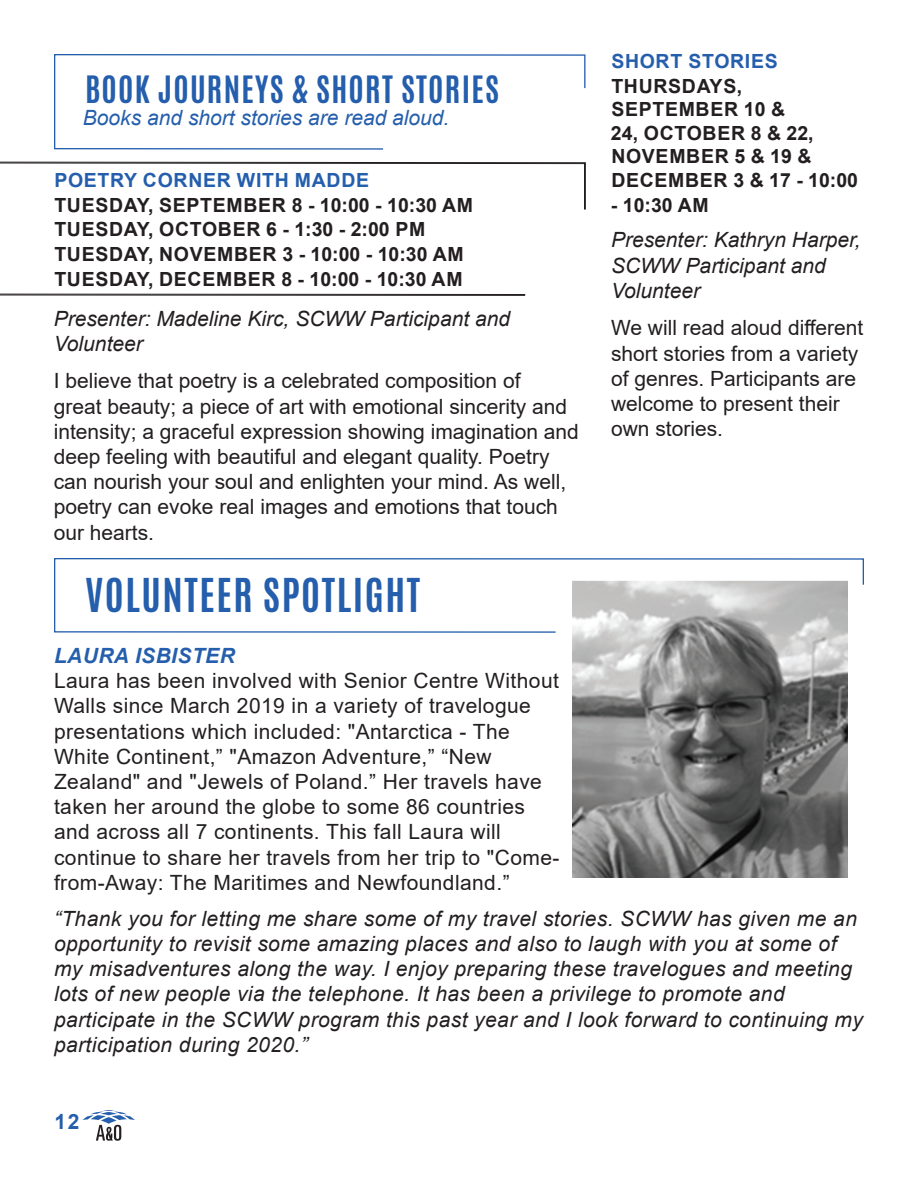
<style>
.page{position:relative;width:918px;height:1188px;background:#fff}
.page>*{position:absolute;margin:0;border:0;box-sizing:border-box;transform-origin:0 0}
.t1{font:700 39px "Antonio";letter-spacing:.04em;color:#245eac}
.t2{font:700 31.5px "Antonio";letter-spacing:.04em;color:#245eac}
.Paragraph_Style_1{font:21px/25.2px "Arial";color:#231f20}
.Body_-_BOld_-_v2{font:21px/25.2px "Arial";letter-spacing:.02em;color:#231f20}
.Body_-_BOld_-_v2-2{font:italic 21px/25.2px "Arial";letter-spacing:.02em;color:#231f20}
.Paragraph_Style_1-2{font:italic 21px/25.2px "Arial";color:#231f20}
.Paragraph_Style_1-3{font:italic 21px "Arial";color:#245eac}
.Body_-_BOld_-_v2-3{font:italic 700 21px "Arial";letter-spacing:.02em;color:#245eac}
.t3{font:700 21px "Arial";color:#245eac}
.Body_-_BOld_-_v2-4{font:700 19.5px/23.4px "Arial";letter-spacing:.035em;color:#231f20}
.Body_-_BOld_-_v2-5{font:700 19.5px "Arial";letter-spacing:.035em;color:#245eac}
</style>
<div class="page">
<svg style="left:54px;top:54px;width:532px;height:96px"></svg>
<svg style="left:0;top:162px;width:585px;height:133px"></svg>
<svg style="left:83px;top:1110px;width:52px;height:31px"></svg>
<hr style="left:101px;top:1112px;width:16px;height:3px;background:#245eac;border-radius:50%">
<svg style="left:54px;top:558px;width:810px;height:75px"></svg>
<img style="left:572px;top:580px;width:276px;height:298px">
<p class="t2" style="left:85px;top:65px;width:416px">BOOK JOURNEYS &amp; SHORT STORIES</p>
<p class="Paragraph_Style_1-3" style="left:83px;top:104px;width:368px">Books and short stories are read aloud.</p>
<p class="Body_-_BOld_-_v2-5" style="left:54px;top:166px;width:316px">POETRY CORNER WITH MADDE</p>
<p class="Body_-_BOld_-_v2-4" style="left:54px;top:193px;width:420px">TUESDAY, SEPTEMBER 8 - 10:00 - 10:30 AM</p>
<p class="Body_-_BOld_-_v2-4" style="left:54px;top:218px;width:373px">TUESDAY, OCTOBER 6 - 1:30 - 2:00 PM</p>
<p class="Body_-_BOld_-_v2-4" style="left:54px;top:243px;width:411px">TUESDAY, NOVEMBER 3 - 10:00 - 10:30 AM</p>
<p class="Body_-_BOld_-_v2-4" style="left:54px;top:268px;width:410px">TUESDAY, DECEMBER 8 - 10:00 - 10:30 AM</p>
<p class="Paragraph_Style_1-2" style="left:54px;top:306px;width:458px">Presenter: Madeline Kirc, SCWW Participant and<br>Volunteer</p>
<p class="Paragraph_Style_1" style="left:54px;top:368px;width:527px">I believe that poetry is a celebrated composition of<br>great beauty; a piece of art with emotional sincerity and intensity; a graceful expression showing imagination and deep feeling with beautiful and elegant quality. Poetry can nourish your soul and enlighten your mind. As well, poetry can evoke real images and emotions that touch our hearts.</p>
<p class="Body_-_BOld_-_v2-5" style="left:611px;top:48px;width:168px">SHORT STORIES</p>
<p class="Body_-_BOld_-_v2-4" style="left:611px;top:75px;width:249px">THURSDAYS,<br>SEPTEMBER 10 &amp;<br>24, OCTOBER 8 &amp; 22,<br>NOVEMBER 5 &amp; 19 &amp;<br>DECEMBER 3 &amp; 17 - 10:00</p>
<p class="Body_-_BOld_-_v2-4" style="left:611px;top:194px;width:99px">- 10:30 AM</p>
<p class="Paragraph_Style_1-2" style="left:611px;top:228px;width:251px">Presenter: Kathryn Harper,<br>SCWW Participant and<br>Volunteer</p>
<p class="Paragraph_Style_1" style="left:611px;top:315px;width:254px">We will read aloud different short stories from a variety of genres. Participants are welcome to present their own stories.</p>
<p class="t1" style="left:85px;top:566px;width:337px">VOLUNTEER SPOTLIGHT</p>
<p class="Body_-_BOld_-_v2-3" style="left:54px;top:642px;width:182px">LAURA ISBISTER</p>
<p class="Body_-_BOld_-_v2" style="left:54px;top:668px;width:507px">Laura has been involved with Senior Centre Without Walls since March 2019 in a variety of travelogue presentations which included: "Antarctica - The White Continent,” "Amazon Adventure,” “New Zealand" and "Jewels of Poland.” Her travels have taken her around the globe to some 86 countries and across all 7 continents. This fall Laura will continue to share her travels from her trip to "Come&shy;from-Away: The Maritimes and Newfoundland.”</p>
<p class="Body_-_BOld_-_v2-2" style="left:54px;top:906px;width:810px">“Thank you for letting me share some of my travel stories. SCWW has given me an opportunity to revisit some amazing places and also to laugh with you at some of my misadventures along the way. I enjoy preparing these travelogues and meeting lots of new people via the telephone. It has been a privilege to promote and participate in the SCWW program this past year and I look forward to continuing my participation during 2020.”</p>
<p class="t3" style="left:55px;top:1107px;width:27px">12</p>
</div>
